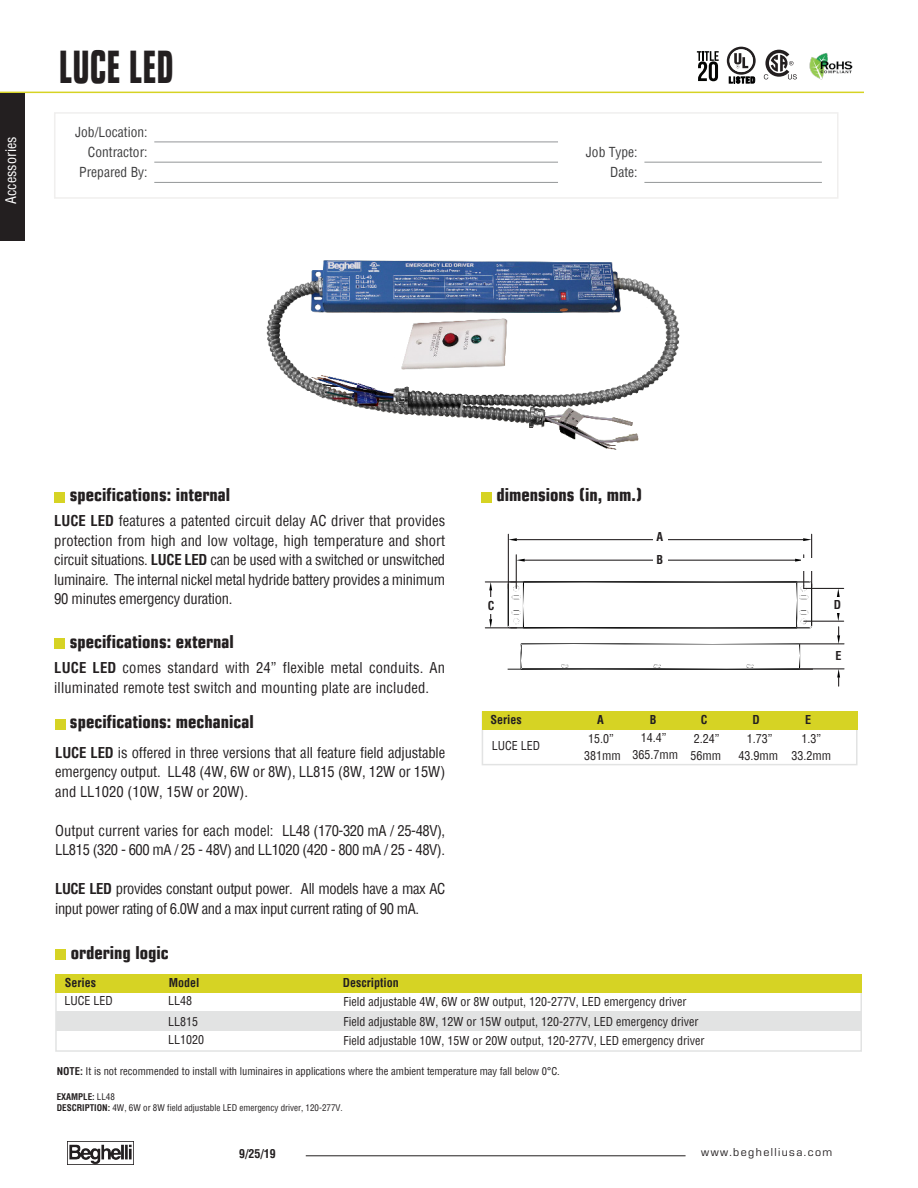
<style>
.page{position:relative;width:918px;height:1188px;background:#fff}
.page>*{position:absolute;margin:0;border:0;box-sizing:border-box;transform-origin:0 0}
.t1{font:700 condensed 45px "Eurostile LT";color:#231f20;scale:.74 1}
.t2{font:700 condensed 18px "Eurostile LT";color:#231f20}
.t3{font:15px "Arial";color:#000}
.t4{font:condensed 14.7px/19.5px "Helvetica";letter-spacing:-.02em;color:#231f20;text-align:justify}
.t5{font:condensed 14.7px/19.5px "Helvetica";letter-spacing:.01em;color:#231f20}
.t6{font:condensed 14.25px "Helvetica";color:#fff}
.t7{font:condensed 13.5px "Helvetica";color:#3e3e3f}
.t8{font:condensed 12px "Helvetica";color:#231f20}
.t9{font:700 condensed 12px "Helvetica";color:#231f20}
.t10{font:12px "Eurostile";letter-spacing:.12em;color:#231f20}
.t11{font:condensed 10.5px "Helvetica";color:#231f20}
.t12{font:condensed 9px "Helvetica";color:#231f20}
.t13{font:700 condensed 9px "Helvetica";color:#231f20}
.s1{font-weight:700}
.s2{font-weight:400}
</style>
<div class="page">
<div style="left:56px;top:1012px;width:805px;height:19px;background:#e2e3e3"></div>
<svg style="left:508px;top:643px;width:305px;height:27px"></svg>
<hr style="left:508px;top:534px;width:1px;height:55px;background:#231f20">
<hr style="left:811px;top:534px;width:1px;height:53px;background:#231f20">
<hr style="left:517px;top:539px;width:138px;height:1px;background:#231f20">
<hr style="left:665px;top:539px;width:138px;height:1px;background:#231f20">
<svg style="left:508px;top:538px;width:9px;height:3px"></svg>
<svg style="left:803px;top:538px;width:9px;height:3px"></svg>
<hr style="left:485px;top:581px;width:32px;height:1px;background:#231f20">
<hr style="left:485px;top:627px;width:32px;height:1px;background:#231f20">
<svg style="left:489px;top:582px;width:3px;height:15px"></svg>
<svg style="left:489px;top:614px;width:3px;height:14px"></svg>
<hr style="left:516px;top:555px;width:1px;height:33px;background:#231f20">
<hr style="left:803px;top:555px;width:1px;height:33px;background:#231f20">
<hr style="left:525px;top:560px;width:131px;height:1px;background:#231f20">
<hr style="left:664px;top:560px;width:131px;height:1px;background:#231f20">
<svg style="left:516px;top:559px;width:9px;height:3px"></svg>
<svg style="left:795px;top:559px;width:6px;height:3px"></svg>
<hr style="left:804px;top:588px;width:40px;height:1px;background:#231f20">
<hr style="left:804px;top:621px;width:40px;height:1px;background:#231f20">
<svg style="left:837px;top:589px;width:3px;height:8px"></svg>
<svg style="left:837px;top:613px;width:3px;height:8px"></svg>
<hr style="left:800px;top:643px;width:44px;height:1px;background:#231f20">
<hr style="left:800px;top:668px;width:44px;height:1px;background:#231f20">
<svg style="left:837px;top:627px;width:3px;height:17px"></svg>
<svg style="left:837px;top:669px;width:3px;height:17px"></svg>
<svg style="left:508px;top:581px;width:304px;height:47px"></svg>
<div style="left:653px;top:532px;width:14px;height:17px;background:#fff"></div>
<div style="left:653px;top:552px;width:14px;height:17px;background:#fff"></div>
<hr style="left:0;top:92px;width:864px;height:1px;background:#d6d324">
<div style="left:0;top:93px;width:24px;height:148px;background:#231f20"></div>
<div style="left:54px;top:492px;width:10px;height:10px;background:#d6d324"></div>
<div style="left:54px;top:638px;width:10px;height:10px;background:#d6d324"></div>
<div style="left:54px;top:112px;width:784px;height:87px;border:2px solid #f0efee"></div>
<hr style="left:154px;top:142px;width:404px;height:1px;background:#939698">
<hr style="left:154px;top:162px;width:404px;height:1px;background:#939698">
<hr style="left:644px;top:162px;width:178px;height:1px;background:#939698">
<hr style="left:154px;top:182px;width:404px;height:1px;background:#939698">
<hr style="left:644px;top:182px;width:178px;height:1px;background:#939698">
<hr style="left:306px;top:1156px;width:380px;height:1px;background:#231f20">
<img style="left:67px;top:1142px;width:67px;height:22px">
<div style="left:482px;top:493px;width:10px;height:10px;background:#d6d324"></div>
<div style="left:482px;top:711px;width:376px;height:54px;border:2px solid #e2e3e3"></div>
<div style="left:482px;top:711px;width:376px;height:19px;background:#d6d324"></div>
<div style="left:55px;top:979px;width:807px;height:73px;border:2px solid #e2e3e3"></div>
<div style="left:55px;top:949px;width:10px;height:10px;background:#d6d324"></div>
<div style="left:55px;top:974px;width:807px;height:18px;background:#d6d324"></div>
<svg style="left:727px;top:46px;width:29px;height:38px"></svg>
<div style="left:802px;top:558px;width:22px;height:12px;background:#fff"></div>
<svg style="left:764px;top:50px;width:33px;height:29px"></svg>
<img style="left:806px;top:53px;width:51px;height:39px">
<img style="left:266px;top:260px;width:414px;height:190px">
<div style="left:55px;top:720px;width:10px;height:10px;background:#d6d324"></div>
<svg style="left:697px;top:51px;width:22px;height:30px"></svg>
<p class="t6" style="left:2px;top:204px;width:69px;rotate:-90deg">Accessories</p>
<p class="t1" style="left:59px;top:40px;width:157px">LUCE LED</p>
<p class="t7" style="left:75px;top:123px;width:74px">Job/Location:</p>
<p class="t7" style="left:88px;top:143px;width:61px">Contractor:</p>
<p class="t7" style="left:586px;top:143px;width:53px">Job Type:</p>
<p class="t7" style="left:79px;top:164px;width:70px">Prepared By:</p>
<p class="t7" style="left:610px;top:164px;width:29px">Date:</p>
<p class="t2" style="left:70px;top:484px;width:162px">specifications: internal</p>
<p class="t4" style="left:54px;top:511px;width:393px"><span class="s1">LUCE LED</span> features a patented circuit delay AC driver that provides protection from high and low voltage, high temperature and short circuit situations. <span class="s1">LUCE LED</span> can be used with a switched or unswitched luminaire. The internal nickel metal hydride battery provides a minimum 90 minutes emergency duration.</p>
<p class="t2" style="left:70px;top:630px;width:165px">specifications: external</p>
<p class="t5" style="left:54px;top:658px;width:392px"><span class="s1">LUCE LED</span> comes standard with 24” flexible metal conduits. An illuminated remote test switch and mounting plate are included.</p>
<p class="t2" style="left:70px;top:711px;width:185px">specifications: mechanical</p>
<p class="t4" style="left:55px;top:742px;width:392px"><span class="s1">LUCE LED</span> is offered in three versions that all feature field adjustable emergency output. LL48 (4W, 6W or 8W), LL815 (8W, 12W or 15W) and LL1020 (10W, 15W or 20W).</p>
<p class="t4" style="left:55px;top:820px;width:391px">Output current varies for each model: LL48 (170-320 mA / 25-48V),<br>LL815 (320 - 600 mA / 25 - 48V) and LL1020 (420 - 800 mA / 25 - 48V).</p>
<p class="t4" style="left:55px;top:879px;width:392px"><span class="s1">LUCE LED</span> provides constant output power. All models have a max AC input power rating of 6.0W and a max input current rating of 90 mA.</p>
<p class="t2" style="left:496px;top:484px;width:147px">dimensions (in, mm.)</p>
<p class="t9" style="left:657px;top:528px;width:8px">A</p>
<p class="t9" style="left:656px;top:552px;width:8px">B</p>
<p class="t3" style="left:655px;top:529px;width:11px">A</p>
<p class="t3" style="left:655px;top:550px;width:11px">B</p>
<p class="t9" style="left:488px;top:597px;width:8px">C</p>
<p class="t9" style="left:834px;top:596px;width:9px">D</p>
<p class="t3" style="left:485px;top:595px;width:12px">C</p>
<p class="t9" style="left:490px;top:712px;width:33px">Series</p>
<p class="t9" style="left:597px;top:711px;width:8px">A</p>
<p class="t9" style="left:650px;top:711px;width:8px">B</p>
<p class="t9" style="left:701px;top:711px;width:8px">C</p>
<p class="t9" style="left:752px;top:711px;width:9px">D</p>
<p class="t9" style="left:805px;top:711px;width:7px">E</p>
<p class="t9" style="left:835px;top:648px;width:7px">E</p>
<p class="t8" style="left:492px;top:738px;width:50px">LUCE LED</p>
<p class="t8" style="left:588px;top:731px;width:27px">15.0”</p>
<p class="t8" style="left:641px;top:730px;width:27px">14.4”</p>
<p class="t8" style="left:694px;top:731px;width:27px">2.24”</p>
<p class="t8" style="left:747px;top:731px;width:27px">1.73”</p>
<p class="t8" style="left:801px;top:731px;width:21px">1.3”</p>
<p class="t8" style="left:584px;top:747px;width:38px">381mm</p>
<p class="t8" style="left:633px;top:747px;width:47px">365.7mm</p>
<p class="t8" style="left:690px;top:747px;width:32px">56mm</p>
<p class="t8" style="left:738px;top:747px;width:41px">43.9mm</p>
<p class="t8" style="left:791px;top:747px;width:41px">33.2mm</p>
<p class="t2" style="left:71px;top:941px;width:100px">ordering logic</p>
<p class="t8" style="left:64px;top:993px;width:50px">LUCE LED</p>
<p class="t8" style="left:168px;top:993px;width:25px">LL48</p>
<p class="t8" style="left:168px;top:1014px;width:31px">LL815</p>
<p class="t8" style="left:168px;top:1031px;width:37px">LL1020</p>
<p class="t9" style="left:65px;top:974px;width:33px">Series</p>
<p class="t9" style="left:169px;top:974px;width:32px">Model</p>
<p class="t9" style="left:343px;top:974px;width:57px">Description</p>
<p class="t8" style="left:344px;top:994px;width:344px">Field adjustable 4W, 6W or 8W output, 120-277V, LED emergency driver</p>
<p class="t8" style="left:344px;top:1014px;width:356px">Field adjustable 8W, 12W or 15W output, 120-277V, LED emergency driver</p>
<p class="t8" style="left:344px;top:1033px;width:362px">Field adjustable 10W, 15W or 20W output, 120-277V, LED emergency driver</p>
<p class="t11" style="left:57px;top:1064px;width:505px"><span class="s1">NOTE:</span> It is not recommended to install with luminaires in applications where the ambient temperature may fall below 0°C.</p>
<p class="t13" style="left:57px;top:1091px;width:60px">EXAMPLE: <span class="s2">LL48</span></p>
<p class="t12" style="left:57px;top:1102px;width:288px"><span class="s1">DESCRIPTION:</span> 4W, 6W or 8W field adjustable LED emergency driver, 120-277V.</p>
<p class="t9" style="left:239px;top:1145px;width:38px">9/25/19</p>
<p class="t10" style="left:701px;top:1144px;width:132px">www.beghelliusa.com</p>
</div>
